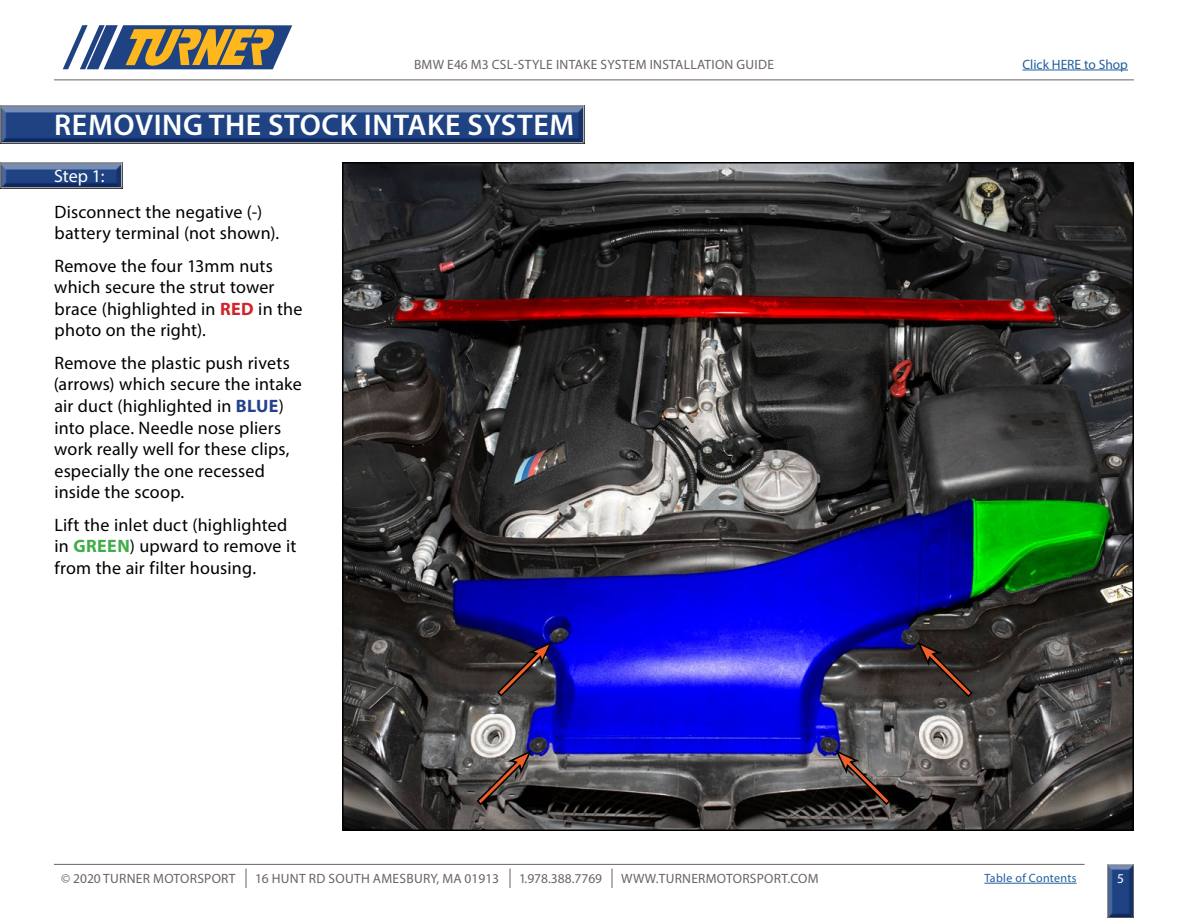
<style>
.page{position:relative;width:1188px;height:918px;background:#fff}
.page>*{position:absolute;margin:0;border:0;box-sizing:border-box;transform-origin:0 0}
.t1{font:600 30px "Myriad Pro";letter-spacing:.02em;color:#fff}
.t2{font:18px/21.6px "Myriad Pro";letter-spacing:.01em;color:#000}
.t3{font:18px "Myriad Pro";color:#fff}
.t4{font:13.5px "Myriad Pro";letter-spacing:.02em;color:#6c6361}
.t5{font:13.5px "Myriad Pro";color:#215e9e}
.t6{font:13.5px "Myriad Pro";color:#6c6361}
.t7{font:13.5px "Myriad Pro";color:#fff}
.t8{font:12px "Myriad Pro";letter-spacing:.025em;color:#215e9e}
.s1{font-weight:700;color:#d2232a}
.s2{font-weight:700;color:#25408f}
.s3{font-weight:700;color:#41ad49}
</style>
<div class="page">
<hr style="left:54px;top:80px;width:1080px;height:1px;background:#6c6361">
<hr style="left:984px;top:883px;width:93px;height:1px;background:#215e9e">
<hr style="left:54px;top:864px;width:1030px;height:1px;background:#6c6361">
<svg style="left:612px;top:868px;width:1px;height:20px"></svg>
<svg style="left:246px;top:868px;width:1px;height:20px"></svg>
<svg style="left:510px;top:868px;width:1px;height:20px"></svg>
<svg style="left:63px;top:25px;width:229px;height:44px;background:#8f8875"></svg>
<div style="left:1101px;top:861px;width:39px;height:57px;background:#000;opacity:.75"></div>
<hr style="left:1022px;top:70px;width:106px;height:1px;background:#215e9e">
<div style="left:0;top:158px;width:131px;height:31px;background:#000;opacity:.75"></div>
<img style="left:345px;top:165px;width:786px;height:663px">
<div style="left:0;top:101px;width:593px;height:43px;background:#000;opacity:.75"></div>
<svg style="left:491px;top:641px;width:61px;height:62px;background:#403435"></svg>
<svg style="left:470px;top:750px;width:62px;height:62px;background:#5f544f"></svg>
<svg style="left:836px;top:750px;width:61px;height:62px;background:#544944"></svg>
<svg style="left:918px;top:642px;width:61px;height:62px;background:#3c2f29"></svg>
<p class="t4" style="left:414px;top:56px;width:361px">BMW E46 M3 CSL-STYLE INTAKE SYSTEM INSTALLATION GUIDE</p>
<p class="t5" style="left:1022px;top:56px;width:107px">Click HERE to Shop</p>
<h1 class="t1" style="left:54px;top:106px;width:521px">REMOVING THE STOCK INTAKE SYSTEM</h1>
<p class="t3" style="left:54px;top:164px;width:52px">Step 1:</p>
<p class="t2" style="left:54px;top:200px;width:226px">Disconnect the negative (-) battery terminal (not shown).</p>
<p class="t2" style="left:54px;top:254px;width:250px">Remove the four 13mm nuts which secure the strut tower brace (highlighted in <span class="s1">RED</span> in the photo on the right).</p>
<p class="t2" style="left:54px;top:352px;width:249px">Remove the plastic push rivets (arrows) which secure the intake air duct (highlighted in <span class="s2">BLUE</span>) into place. Needle nose pliers work really well for these clips, especially the one recessed inside the scoop.</p>
<p class="t2" style="left:54px;top:514px;width:244px">Lift the inlet duct (highlighted in <span class="s3">GREEN</span>) upward to remove it from the air filter housing.</p>
<p class="t4" style="left:61px;top:870px;width:176px">© 2020 TURNER MOTORSPORT</p>
<p class="t4" style="left:255px;top:870px;width:246px">16 HUNT RD SOUTH AMESBURY, MA 01913</p>
<p class="t6" style="left:519px;top:870px;width:85px">1.978.388.7769</p>
<p class="t4" style="left:621px;top:870px;width:199px">WWW.TURNERMOTORSPORT.COM</p>
<p class="t8" style="left:984px;top:871px;width:94px">Table of Contents</p>
<p class="t7" style="left:1117px;top:870px;width:8px">5</p>
</div>
